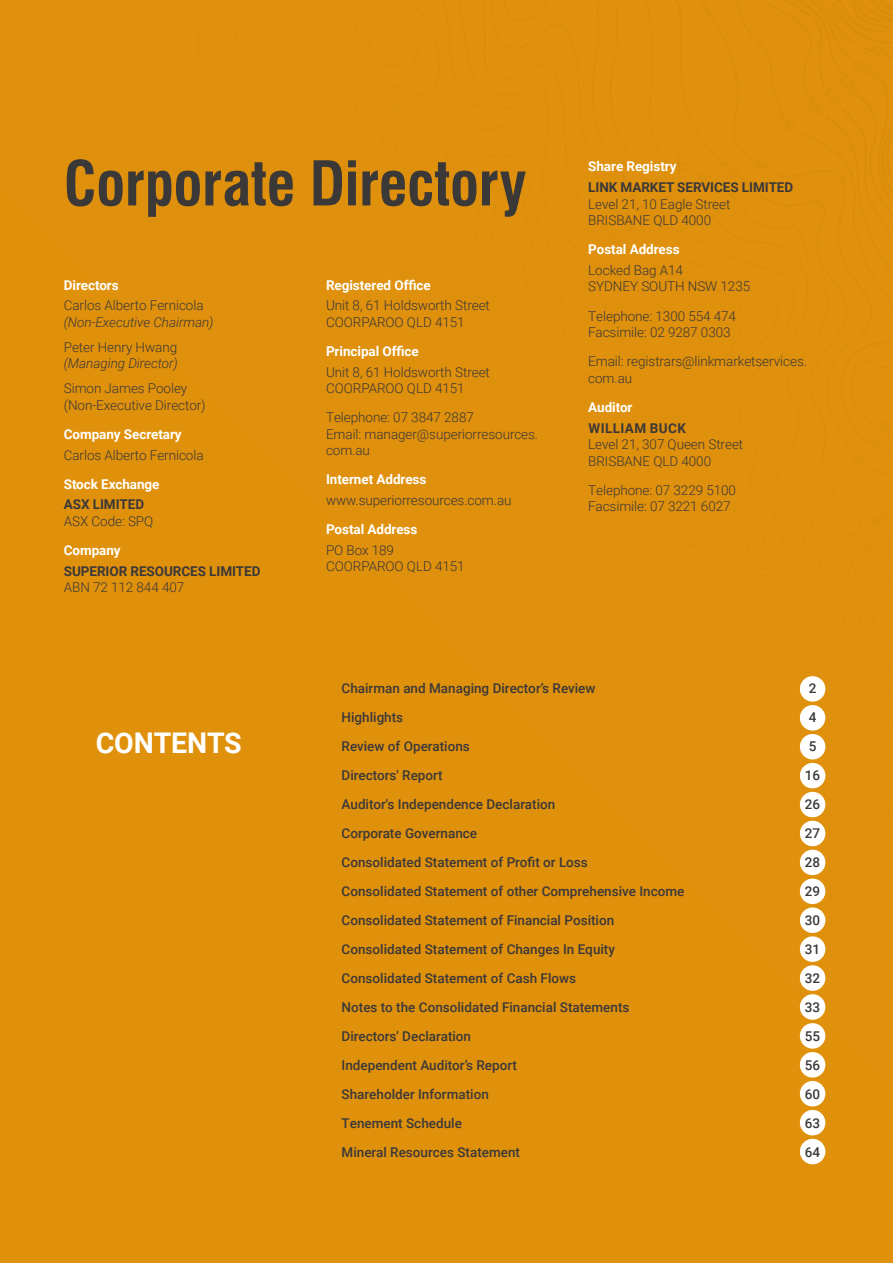
<style>
.page{position:relative;width:893px;height:1263px;background:#e0910c}
.page>*{position:absolute;margin:0;border:0;box-sizing:border-box;transform-origin:0 0}
.t1{font:700 condensed 60px "Swiss 721 BT";letter-spacing:-.005em;color:#3b3838}
.t2{font:700 28.5px "Roboto";letter-spacing:-.005em;color:#fff}
.t3{font:300 13.5px/16.5px "Roboto";letter-spacing:-.005em;color:#3b3838}
.t4{font:500 13.5px "Roboto";color:#3b3838}
.t5{font:700 13.5px "Roboto";letter-spacing:-.005em;color:#fff}
.t6{font:700 13.5px "Roboto";letter-spacing:-.005em;color:#3b3838}
.t7{font:italic 300 13.5px "Roboto";letter-spacing:-.005em;color:#3b3838}
.t8{font:700 13.5px "Roboto";letter-spacing:.03em;color:#3b3838}
</style>
<div class="page">
<div style="left:800px;top:676px;width:25px;height:26px;background:#fff;border-radius:50%"></div>
<div style="left:800px;top:878px;width:25px;height:26px;background:#fff;border-radius:50%"></div>
<div style="left:800px;top:705px;width:25px;height:25px;background:#fff;border-radius:50%"></div>
<div style="left:800px;top:907px;width:25px;height:26px;background:#fff;border-radius:50%"></div>
<div style="left:800px;top:734px;width:25px;height:25px;background:#fff;border-radius:50%"></div>
<div style="left:800px;top:936px;width:25px;height:26px;background:#fff;border-radius:50%"></div>
<div style="left:800px;top:1052px;width:25px;height:25px;background:#fff;border-radius:50%"></div>
<div style="left:800px;top:763px;width:25px;height:25px;background:#fff;border-radius:50%"></div>
<div style="left:800px;top:965px;width:25px;height:26px;background:#fff;border-radius:50%"></div>
<div style="left:800px;top:1081px;width:25px;height:25px;background:#fff;border-radius:50%"></div>
<div style="left:800px;top:792px;width:25px;height:25px;background:#fff;border-radius:50%"></div>
<div style="left:800px;top:821px;width:25px;height:25px;background:#fff;border-radius:50%"></div>
<div style="left:800px;top:994px;width:25px;height:26px;background:#fff;border-radius:50%"></div>
<div style="left:800px;top:1110px;width:25px;height:25px;background:#fff;border-radius:50%"></div>
<div style="left:800px;top:850px;width:25px;height:25px;background:#fff;border-radius:50%"></div>
<div style="left:800px;top:1023px;width:25px;height:26px;background:#fff;border-radius:50%"></div>
<div style="left:800px;top:1139px;width:25px;height:25px;background:#fff;border-radius:50%"></div>
<h1 class="t1" style="left:64px;top:148px;width:464px">Corporate Directory</h1>
<p class="t5" style="left:64px;top:275px;width:56px">Directors</p>
<p class="t3" style="left:64px;top:297px;width:141px">Carlos Alberto Fernicola</p>
<p class="t7" style="left:64px;top:313px;width:151px">(Non-Executive Chairman)</p>
<p class="t3" style="left:64px;top:338px;width:115px">Peter Henry Hwang</p>
<p class="t7" style="left:64px;top:354px;width:116px">(Managing Director)</p>
<p class="t3" style="left:64px;top:380px;width:143px">Simon James Pooley (Non-Executive Director)</p>
<p class="t5" style="left:64px;top:425px;width:119px">Company Secretary</p>
<p class="t3" style="left:64px;top:446px;width:141px">Carlos Alberto Fernicola</p>
<p class="t5" style="left:64px;top:474px;width:97px">Stock Exchange</p>
<p class="t6" style="left:64px;top:495px;width:82px">ASX LIMITED</p>
<p class="t3" style="left:64px;top:512px;width:91px">ASX Code: SPQ</p>
<p class="t5" style="left:64px;top:540px;width:58px">Company</p>
<p class="t6" style="left:64px;top:561px;width:198px">SUPERIOR RESOURCES LIMITED</p>
<p class="t3" style="left:64px;top:578px;width:122px">ABN 72 112 844 407</p>
<p class="t5" style="left:326px;top:275px;width:106px">Registered Office</p>
<p class="t3" style="left:326px;top:297px;width:165px">Unit 8, 61 Holdsworth Street<br>COORPAROO QLD 4151</p>
<p class="t5" style="left:326px;top:342px;width:94px">Principal Office</p>
<p class="t3" style="left:326px;top:363px;width:165px">Unit 8, 61 Holdsworth Street<br>COORPAROO QLD 4151</p>
<p class="t3" style="left:326px;top:409px;width:214px">Telephone: 07 3847 2887<br>Email: manager@superiorresources. com.au</p>
<p class="t5" style="left:326px;top:470px;width:102px">Internet Address</p>
<p class="t3" style="left:326px;top:491px;width:187px">www.superiorresources.com.au</p>
<p class="t5" style="left:326px;top:520px;width:93px">Postal Address</p>
<p class="t3" style="left:326px;top:541px;width:140px">PO Box 189<br>COORPAROO QLD 4151</p>
<p class="t5" style="left:588px;top:157px;width:90px">Share Registry</p>
<p class="t6" style="left:588px;top:178px;width:206px">LINK MARKET SERVICES LIMITED</p>
<p class="t3" style="left:588px;top:195px;width:144px">Level 21, 10 Eagle Street<br>BRISBANE QLD 4000</p>
<p class="t5" style="left:588px;top:240px;width:93px">Postal Address</p>
<p class="t3" style="left:588px;top:261px;width:163px">Locked Bag A14<br>SYDNEY SOUTH NSW 1235</p>
<p class="t3" style="left:588px;top:307px;width:149px">Telephone: 1300 554 474<br>Facsimile: 02 9287 0303</p>
<p class="t3" style="left:588px;top:353px;width:220px">Email: registrars@linkmarketservices. com.au</p>
<p class="t5" style="left:588px;top:398px;width:46px">Auditor</p>
<p class="t8" style="left:588px;top:418px;width:99px">WILLIAM BUCK</p>
<p class="t3" style="left:588px;top:436px;width:156px">Level 21, 307 Queen Street<br>BRISBANE QLD 4000</p>
<p class="t3" style="left:588px;top:481px;width:149px">Telephone: 07 3229 5100<br>Facsimile: 07 3221 6027</p>
<h2 class="t2" style="left:96px;top:723px;width:148px">CONTENTS</h2>
<p class="t4" style="left:342px;top:679px;width:255px">Chairman and Managing Director’s Review</p>
<p class="t4" style="left:809px;top:679px;width:9px">2</p>
<p class="t4" style="left:342px;top:708px;width:63px">Highlights</p>
<p class="t4" style="left:809px;top:708px;width:9px">4</p>
<p class="t4" style="left:342px;top:737px;width:130px">Review of Operations</p>
<p class="t4" style="left:809px;top:737px;width:9px">5</p>
<p class="t4" style="left:342px;top:766px;width:103px">Directors' Report</p>
<p class="t4" style="left:805px;top:766px;width:17px">16</p>
<p class="t4" style="left:342px;top:795px;width:215px">Auditor's Independence Declaration</p>
<p class="t4" style="left:805px;top:795px;width:17px">26</p>
<p class="t4" style="left:342px;top:824px;width:137px">Corporate Governance</p>
<p class="t4" style="left:805px;top:824px;width:17px">27</p>
<p class="t4" style="left:342px;top:853px;width:248px">Consolidated Statement of Profit or Loss</p>
<p class="t4" style="left:805px;top:853px;width:17px">28</p>
<p class="t4" style="left:342px;top:882px;width:344px">Consolidated Statement of other Comprehensive Income</p>
<p class="t4" style="left:805px;top:882px;width:17px">29</p>
<p class="t4" style="left:342px;top:911px;width:274px">Consolidated Statement of Financial Position</p>
<p class="t4" style="left:805px;top:911px;width:17px">30</p>
<p class="t4" style="left:342px;top:940px;width:275px">Consolidated Statement of Changes In Equity</p>
<p class="t4" style="left:805px;top:940px;width:17px">31</p>
<p class="t4" style="left:342px;top:969px;width:236px">Consolidated Statement of Cash Flows</p>
<p class="t4" style="left:805px;top:969px;width:17px">32</p>
<p class="t4" style="left:342px;top:998px;width:289px">Notes to the Consolidated Financial Statements</p>
<p class="t4" style="left:805px;top:998px;width:17px">33</p>
<p class="t4" style="left:342px;top:1026px;width:131px">Directors' Declaration</p>
<p class="t4" style="left:805px;top:1026px;width:17px">55</p>
<p class="t4" style="left:342px;top:1055px;width:177px">Independent Auditor’s Report</p>
<p class="t4" style="left:805px;top:1055px;width:17px">56</p>
<p class="t4" style="left:342px;top:1084px;width:149px">Shareholder Information</p>
<p class="t4" style="left:805px;top:1084px;width:17px">60</p>
<p class="t4" style="left:342px;top:1113px;width:122px">Tenement Schedule</p>
<p class="t4" style="left:805px;top:1113px;width:17px">63</p>
<p class="t4" style="left:342px;top:1142px;width:180px">Mineral Resources Statement</p>
<p class="t4" style="left:805px;top:1142px;width:17px">64</p>
</div>
